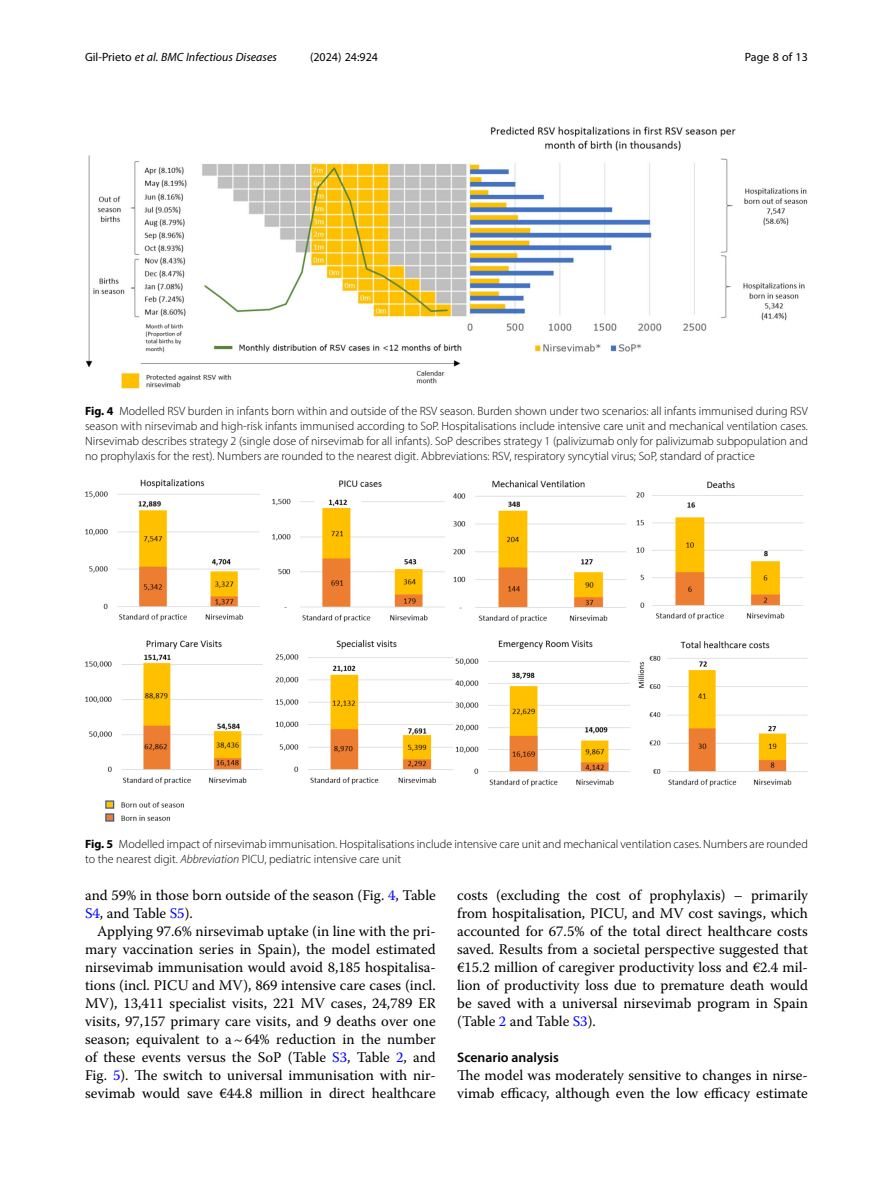
<style>
.page{position:relative;width:893px;height:1191px;background:#fff}
.page>*{position:absolute;margin:0;border:0;box-sizing:border-box;transform-origin:0 0}
.Body_Text_Indent{font:14.7px/18px "Warnock Pro";color:#000;text-align:justify}
.Body_Text{font:14.7px/18px "Warnock Pro";color:#000}
.Head_2{font:600 13.8px "Myriad Pro";color:#000}
.Figure_Caption{font:300 12px/15px "Myriad Pro";color:#000}
.t1{font:italic 12px "Myriad Pro";color:#000}
.t2{font:12px "Myriad Pro";color:#000}
.s1{font-style:normal}
.s2{font-weight:700}
.s3{font-style:italic}
.s4{color:#00f}
</style>
<div class="page">
<img style="left:85px;top:480px;width:723px;height:341px">
<img style="left:86px;top:126px;width:722px;height:262px">
<p class="t1" style="left:85px;top:50px;width:193px"><span class="s1">Gil-Prieto</span> et al. BMC Infectious Diseases</p>
<p class="t2" style="left:310px;top:50px;width:70px">(2024) 24:924</p>
<p class="t2" style="left:745px;top:50px;width:65px">Page 8 of 13</p>
<p class="Figure_Caption" style="left:85px;top:403px;width:724px;text-align:justify"><span class="s2">Fig. 4</span> Modelled RSV burden in infants born within and outside of the RSV season. Burden shown under two scenarios: all infants immunised during RSV season with nirsevimab and high-risk infants immunised according to SoP. Hospitalisations include intensive care unit and mechanical ventilation cases.<br>Nirsevimab describes strategy 2 (single dose of nirsevimab for all infants). SoP describes strategy 1 (palivizumab only for palivizumab subpopulation and no prophylaxis for the rest). Numbers are rounded to the nearest digit. Abbreviations: RSV, respiratory syncytial virus; SoP, standard of practice</p>
<p class="Figure_Caption" style="left:85px;top:836px;width:724px"><span class="s2">Fig. 5</span> Modelled impact of nirsevimab immunisation. Hospitalisations include intensive care unit and mechanical ventilation cases. Numbers are rounded to the nearest digit. <span class="s3">Abbreviation</span> PICU, pediatric intensive care unit</p>
<p class="Body_Text_Indent" style="left:85px;top:886px;width:352px">and 59% in those born outside of the season (Fig. <span class="s4">4</span>, Table<br><span class="s4">S4</span>, and Table <span class="s4">S5</span>).</p>
<p class="Body_Text_Indent" style="left:85px;top:922px;width:352px;text-indent:12px">Applying 97.6% nirsevimab uptake (in line with the pri&shy;mary vaccination series in Spain), the model estimated nirsevimab immunisation would avoid 8,185 hospitalisa&shy;tions (incl. PICU and MV), 869 intensive care cases (incl.<br>MV), 13,411 specialist visits, 221 MV cases, 24,789 ER visits, 97,157 primary care visits, and 9 deaths over one season; equivalent to a~64% reduction in the number of these events versus the SoP (Table <span class="s4">S3</span>, Table <span class="s4">2</span>, and Fig. <span class="s4">5</span>). The switch to universal immunisation with nir&shy;sevimab would save €44.8 million in direct healthcare</p>
<p class="Body_Text_Indent" style="left:457px;top:886px;width:352px">costs (excluding the cost of prophylaxis) – primarily from hospitalisation, PICU, and MV cost savings, which accounted for 67.5% of the total direct healthcare costs saved. Results from a societal perspective suggested that €15.2 million of caregiver productivity loss and €2.4 mil&shy;lion of productivity loss due to premature death would be saved with a universal nirsevimab program in Spain (Table <span class="s4">2</span> and Table <span class="s4">S3</span>).</p>
<p class="Head_2" style="left:457px;top:1049px;width:103px">Scenario analysis</p>
<p class="Body_Text" style="left:457px;top:1066px;width:352px">The model was moderately sensitive to changes in nirse&shy;vimab efficacy, although even the low efficacy estimate</p>
</div>
